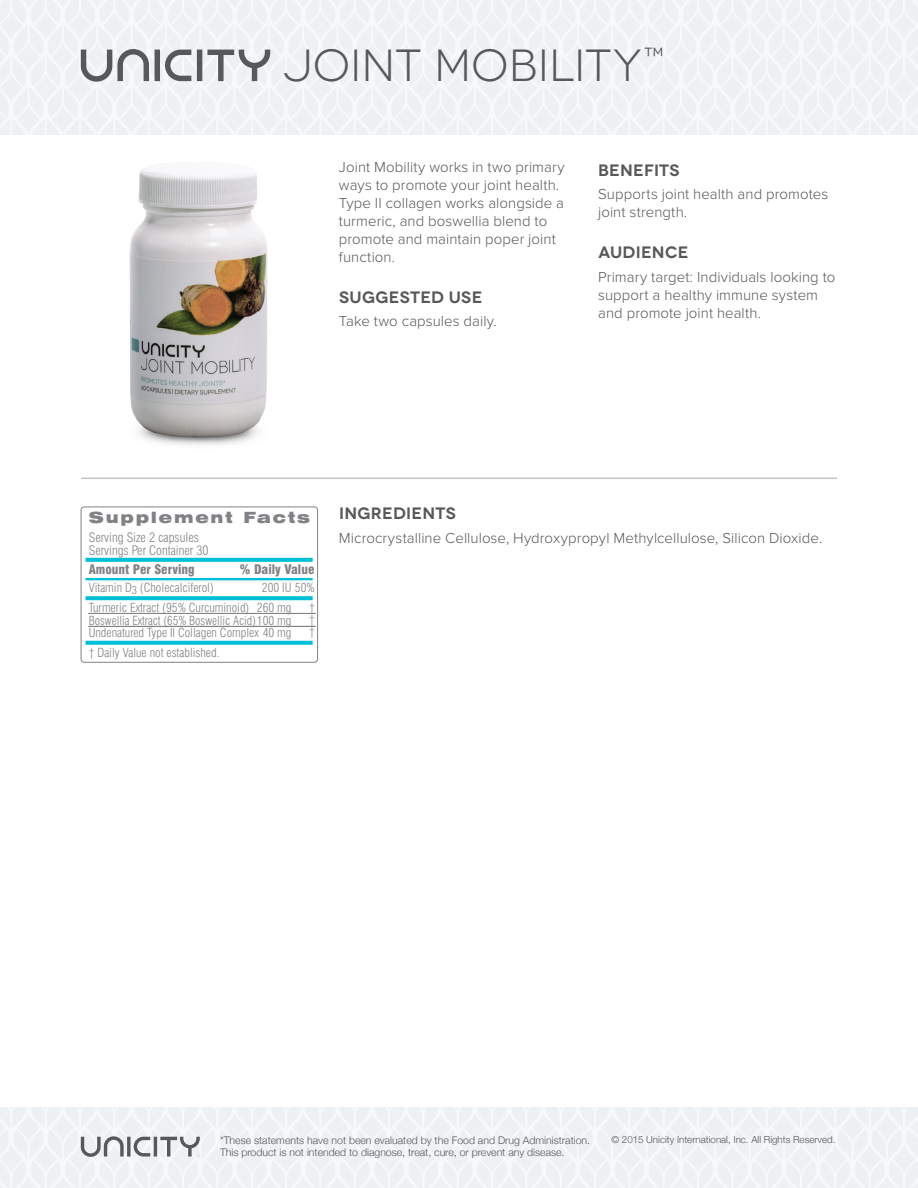
<style>
.page{position:relative;width:918px;height:1188px;background:#fff}
.page>*{position:absolute;margin:0;border:0;box-sizing:border-box;transform-origin:0 0}
.t1{font:45px "Novecentowide";letter-spacing:.005em;color:#57585a}
.t2{font:600 16.5px "Novecentowide";letter-spacing:.015em;color:#57585a}
.t3{font:900 expanded 15.45px "Swiss 721 BT";letter-spacing:.115em;color:#808285}
.t4{font:300 15px/18px "Proxima Nova";letter-spacing:.005em;color:#57585a}
.t5{font:300 condensed 12.9px/12.9px "Swiss 721 BT";color:#808285}
.t6{font:900 condensed 12.9px "Swiss 721 BT";color:#808285}
.t7{font:300 condensed 12.3px/19.8px "Swiss 721 BT";color:#808285}
.t8{font:300 10.5px/12.6px "Helvetica Neue";color:#57585a}
.t9{font:300 9.75px "Helvetica Neue";color:#57585a}
</style>
<div class="page">
<svg style="left:0;top:1107px;width:918px;height:81px;fill:#edf1f3"></svg>
<svg style="left:0;top:0;width:918px;height:135px;fill:#edf1f3"></svg>
<svg style="left:81px;top:49px;width:189px;height:33px"></svg>
<svg style="left:81px;top:1136px;width:119px;height:21px"></svg>
<hr style="left:81px;top:478px;width:756px;height:1px;background:#c2c6c9">
<img style="left:129px;top:168px;width:139px;height:277px">
<div style="left:81px;top:507px;width:237px;height:156px;border:1px solid #808285;border-radius:3px"></div>
<svg style="left:86px;top:558px;width:227px;height:4px"></svg>
<svg style="left:86px;top:596px;width:227px;height:4px"></svg>
<svg style="left:86px;top:641px;width:227px;height:4px"></svg>
<hr style="left:86px;top:578px;width:227px;height:2px;background:#00bfd6">
<hr style="left:88px;top:613px;width:228px;height:1px;background:#808285">
<hr style="left:88px;top:626px;width:228px;height:1px;background:#808285">
<h1 class="t1" style="left:284px;top:39px;width:383px">JOINT MOBILITY<sup>™</sup></h1>
<p class="t4" style="left:339px;top:158px;width:227px">Joint Mobility works in two primary ways to promote your joint health.<br>Type II collagen works alongside a turmeric, and boswellia blend to promote and maintain poper joint function.</p>
<p class="t2" style="left:339px;top:287px;width:145px">SUGGESTED USE</p>
<p class="t4" style="left:339px;top:313px;width:159px">Take two capsules daily.</p>
<p class="t2" style="left:598px;top:160px;width:83px">BENEFITS</p>
<p class="t4" style="left:598px;top:185px;width:232px">Supports joint health and promotes joint strength.</p>
<p class="t2" style="left:598px;top:242px;width:92px">AUDIENCE</p>
<p class="t4" style="left:598px;top:268px;width:239px">Primary target: Individuals looking to support a healthy immune system and promote joint health.</p>
<p class="t3" style="left:89px;top:508px;width:223px">Supplement Facts</p>
<p class="t5" style="left:89px;top:531px;width:121px">Serving Size 2 capsules<br>Servings Per Container 30</p>
<p class="t6" style="left:89px;top:561px;width:108px">Amount Per Serving</p>
<p class="t6" style="left:240px;top:561px;width:76px">% Daily Value</p>
<p class="t7" style="left:89px;top:577px;width:127px">Vitamin D<sub>3</sub> (Cholecalciferol)</p>
<p class="t7" style="left:89px;top:577px;width:228px;text-indent:173px">200 IU 50%<br>Turmeric Extract (95% Curcuminoid) 260 mg</p>
<p class="t7" style="left:309px;top:597px;width:7px">†</p>
<p class="t7" style="left:89px;top:611px;width:204px">Boswellia Extract (65% Boswellic Acid)100 mg</p>
<p class="t7" style="left:309px;top:610px;width:7px">†</p>
<p class="t7" style="left:89px;top:623px;width:204px">Undenatured Type II Collagen Complex 40 mg</p>
<p class="t7" style="left:309px;top:622px;width:7px">†</p>
<p class="t7" style="left:89px;top:643px;width:132px">† Daily Value not established.</p>
<p class="t2" style="left:339px;top:504px;width:118px">INGREDIENTS</p>
<p class="t4" style="left:339px;top:529px;width:485px">Microcrystalline Cellulose, Hydroxypropyl Methylcellulose, Silicon Dioxide.</p>
<p class="t8" style="left:220px;top:1133px;width:372px">*These statements have not been evaluated by the Food and Drug Administration.<br>This product is not intended to diagnose, treat, cure, or prevent any disease.</p>
<p class="t9" style="left:611px;top:1132px;width:225px">© 2015 Unicity International, Inc. All Rights Reserved.</p>
</div>
